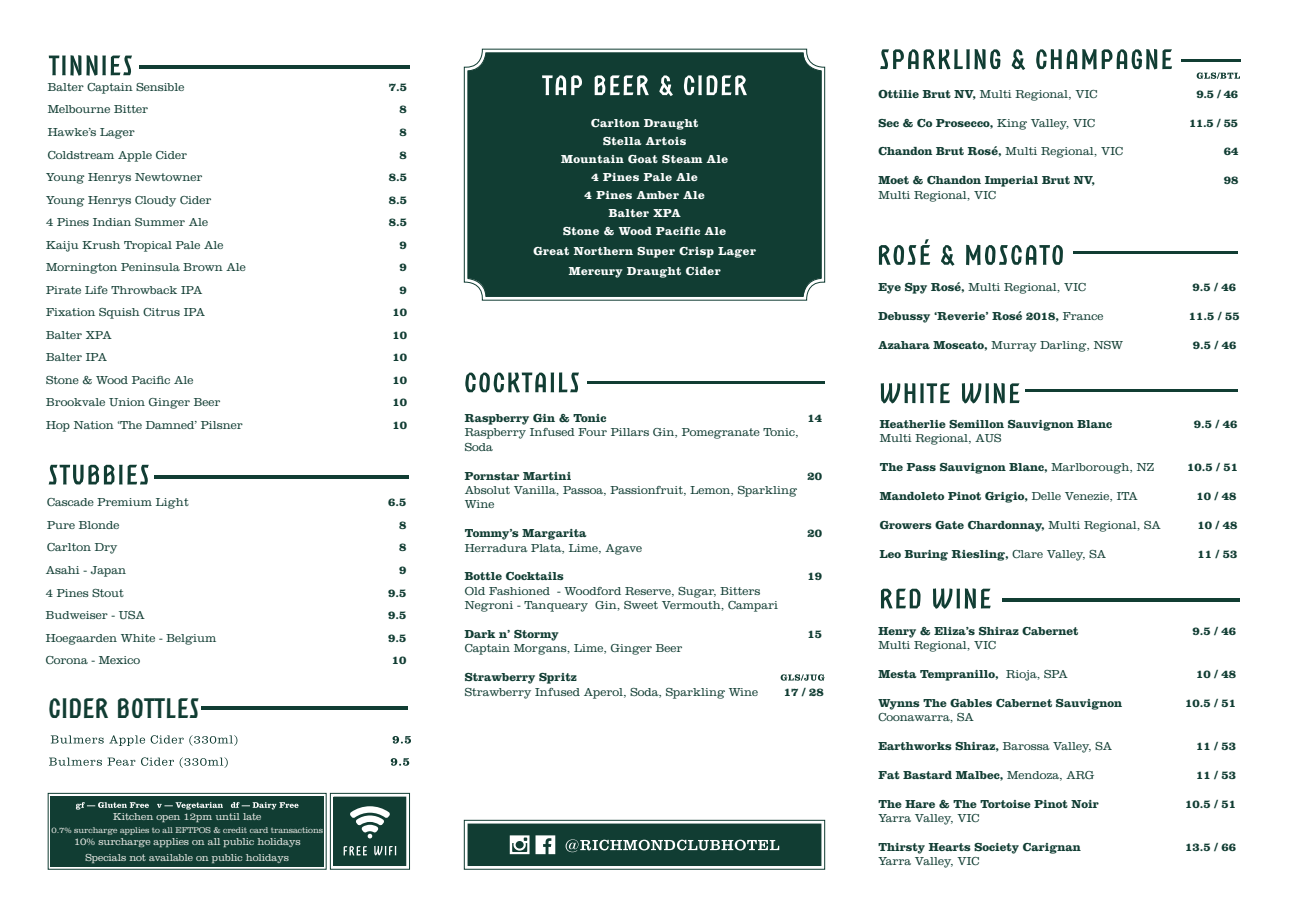
<style>
.page{position:relative;width:1289px;height:919px;background:#fff}
.page>*{position:absolute;margin:0;border:0;box-sizing:border-box;transform-origin:0 0}
.t1{font:700 25.5px "Rothenburg";color:#113d33}
.t2{font:300 12px/14.4px "Clarendon LT Std";color:#113d33}
.t3{font:700 12px "Clarendon LT Std";color:#113d33}
.t4{font:700 12px/18px "Clarendon LT Std";letter-spacing:.03em;color:#fff;text-align:center}
.t5{font:300 10.5px/16.2px "Clarendon LT Std";letter-spacing:-.01em;color:#eaeae6;text-align:center}
.t6{font:300 8.7px "Clarendon LT Std";letter-spacing:-.01em;color:#eaeae6}
.s1{font-weight:700}
.s2{font-weight:300}
</style>
<div class="page">
<svg style="left:880px;top:49px;width:292px;height:21px"></svg>
<svg style="left:463px;top:48px;width:362px;height:253px;background:#1d473d"></svg>
<div style="left:467px;top:53px;width:354px;height:244px;border:1px solid #113d33;border-radius:18px"></div>
<svg style="left:49px;top:757px;width:360px;height:10px"></svg>
<svg style="left:49px;top:464px;width:100px;height:20px"></svg>
<svg style="left:49px;top:55px;width:83px;height:21px"></svg>
<svg style="left:1196px;top:72px;width:43px;height:7px"></svg>
<svg style="left:465px;top:372px;width:114px;height:20px"></svg>
<hr style="left:140px;top:65px;width:270px;height:4px;background:#113d33">
<svg style="left:154px;top:475px;width:255px;height:3px"></svg>
<hr style="left:588px;top:381px;width:237px;height:3px;background:#113d33">
<hr style="left:1180px;top:59px;width:60px;height:3px;background:#113d33">
<svg style="left:878px;top:239px;width:184px;height:27px"></svg>
<hr style="left:1073px;top:251px;width:164px;height:3px;background:#113d33">
<svg style="left:880px;top:383px;width:139px;height:20px"></svg>
<hr style="left:1025px;top:389px;width:212px;height:3px;background:#113d33">
<svg style="left:881px;top:588px;width:109px;height:20px"></svg>
<hr style="left:1002px;top:598px;width:237px;height:3px;background:#113d33">
<svg style="left:463px;top:819px;width:362px;height:50px;background:#476861"></svg>
<svg style="left:542px;top:75px;width:205px;height:21px"></svg>
<svg style="left:780px;top:674px;width:44px;height:6px"></svg>
<svg style="left:202px;top:706px;width:206px;height:3px"></svg>
<svg style="left:47px;top:792px;width:363px;height:77px;background:#31574f"></svg>
<svg style="left:51px;top:735px;width:360px;height:11px"></svg>
<p class="t2" style="left:48px;top:80px;width:138px">Balter Captain Sensible</p>
<p class="t3" style="left:388px;top:80px;width:20px">7.5</p>
<p class="t2" style="left:48px;top:102px;width:102px">Melbourne Bitter</p>
<p class="t3" style="left:399px;top:102px;width:9px">8</p>
<p class="t2" style="left:48px;top:125px;width:89px">Hawke’s Lager</p>
<p class="t3" style="left:399px;top:125px;width:9px">8</p>
<p class="t2" style="left:48px;top:147px;width:141px">Coldstream Apple Cider</p>
<p class="t3" style="left:399px;top:147px;width:9px">8</p>
<p class="t2" style="left:46px;top:170px;width:158px">Young Henrys Newtowner</p>
<p class="t3" style="left:388px;top:170px;width:20px">8.5</p>
<p class="t2" style="left:46px;top:192px;width:167px">Young Henrys Cloudy Cider</p>
<p class="t3" style="left:388px;top:192px;width:20px">8.5</p>
<p class="t2" style="left:46px;top:215px;width:163px">4 Pines Indian Summer Ale</p>
<p class="t3" style="left:388px;top:215px;width:20px">8.5</p>
<p class="t2" style="left:46px;top:237px;width:179px">Kaiju Krush Tropical Pale Ale</p>
<p class="t3" style="left:399px;top:237px;width:9px">9</p>
<p class="t2" style="left:46px;top:260px;width:201px">Mornington Peninsula Brown Ale</p>
<p class="t3" style="left:399px;top:260px;width:9px">9</p>
<p class="t2" style="left:46px;top:282px;width:158px">Pirate Life Throwback IPA</p>
<p class="t3" style="left:399px;top:282px;width:9px">9</p>
<p class="t2" style="left:46px;top:305px;width:160px">Fixation Squish Citrus IPA</p>
<p class="t3" style="left:392px;top:305px;width:16px">10</p>
<p class="t2" style="left:46px;top:327px;width:67px">Balter XPA</p>
<p class="t3" style="left:392px;top:327px;width:16px">10</p>
<p class="t2" style="left:46px;top:350px;width:62px">Balter IPA</p>
<p class="t3" style="left:392px;top:350px;width:16px">10</p>
<p class="t2" style="left:46px;top:372px;width:149px">Stone &amp; Wood Pacific Ale</p>
<p class="t3" style="left:392px;top:372px;width:16px">10</p>
<p class="t2" style="left:46px;top:395px;width:176px">Brookvale Union Ginger Beer</p>
<p class="t3" style="left:392px;top:395px;width:16px">10</p>
<p class="t2" style="left:46px;top:417px;width:198px">Hop Nation ‘The Damned’ Pilsner</p>
<p class="t3" style="left:392px;top:417px;width:16px">10</p>
<p class="t2" style="left:47px;top:495px;width:143px">Cascade Premium Light</p>
<p class="t3" style="left:388px;top:495px;width:20px">6.5</p>
<p class="t2" style="left:47px;top:517px;width:74px">Pure Blonde</p>
<p class="t3" style="left:399px;top:517px;width:9px">8</p>
<p class="t2" style="left:47px;top:540px;width:72px">Carlton Dry</p>
<p class="t3" style="left:399px;top:540px;width:9px">8</p>
<p class="t2" style="left:46px;top:562px;width:82px">Asahi - Japan</p>
<p class="t3" style="left:399px;top:562px;width:9px">9</p>
<p class="t2" style="left:46px;top:585px;width:79px">4 Pines Stout</p>
<p class="t3" style="left:388px;top:585px;width:20px">9.5</p>
<p class="t2" style="left:46px;top:607px;width:100px">Budweiser - USA</p>
<p class="t3" style="left:388px;top:607px;width:20px">9.5</p>
<p class="t2" style="left:46px;top:630px;width:172px">Hoegaarden White - Belgium</p>
<p class="t3" style="left:388px;top:630px;width:20px">9.5</p>
<p class="t2" style="left:46px;top:652px;width:96px">Corona - Mexico</p>
<p class="t3" style="left:392px;top:652px;width:16px">10</p>
<h1 class="t1" style="left:48px;top:692px;width:153px">CIDER BOTTLES</h1>
<p class="t5" style="left:113px;top:808px;width:150px">Kitchen open 12pm until late</p>
<p class="t6" style="left:51px;top:824px;width:273px">0.7% surcharge applies to all EFTPOS &amp; credit card transactions</p>
<p class="t5" style="left:74px;top:833px;width:228px">10% surcharge applies on all public holidays<br>Specials not available on public holidays</p>
<p class="t4" style="left:561px;top:114px;width:168px">Carlton Draught<br>Stella Artois<br>Mountain Goat Steam Ale<br>4 Pines Pale Ale<br>4 Pines Amber Ale<br>Balter XPA<br>Stone &amp; Wood Pacific Ale</p>
<p class="t4" style="left:533px;top:241px;width:224px;line-height:19.5px">Great Northern Super Crisp Lager<br>Mercury Draught Cider</p>
<p class="t3" style="left:465px;top:410px;width:143px">Raspberry Gin &amp; Tonic</p>
<p class="t3" style="left:807px;top:410px;width:16px">14</p>
<p class="t2" style="left:465px;top:425px;width:335px">Raspberry Infused Four Pillars Gin, Pomegranate Tonic,<br>Soda</p>
<p class="t3" style="left:465px;top:468px;width:108px">Pornstar Martini</p>
<p class="t3" style="left:807px;top:468px;width:16px">20</p>
<p class="t2" style="left:465px;top:482px;width:334px">Absolut Vanilla, Passoa, Passionfruit, Lemon, Sparkling<br>Wine</p>
<p class="t3" style="left:465px;top:526px;width:123px">Tommy’s Margarita</p>
<p class="t3" style="left:807px;top:526px;width:16px">20</p>
<p class="t2" style="left:465px;top:540px;width:178px">Herradura Plata, Lime, Agave</p>
<p class="t3" style="left:465px;top:569px;width:100px">Bottle Cocktails</p>
<p class="t3" style="left:807px;top:569px;width:16px">19</p>
<p class="t2" style="left:465px;top:583px;width:315px">Old Fashioned - Woodford Reserve, Sugar, Bitters<br>Negroni - Tanqueary Gin, Sweet Vermouth, Campari</p>
<p class="t3" style="left:465px;top:626px;width:95px">Dark n’ Stormy</p>
<p class="t3" style="left:807px;top:626px;width:16px">15</p>
<p class="t2" style="left:465px;top:641px;width:219px">Captain Morgans, Lime, Ginger Beer</p>
<p class="t3" style="left:465px;top:670px;width:113px">Strawberry Spritz</p>
<p class="t2" style="left:465px;top:684px;width:295px">Strawberry Infused Aperol, Soda, Sparkling Wine</p>
<p class="t3" style="left:784px;top:684px;width:41px">17 / 28</p>
<p class="t2" style="left:878px;top:86px;width:220px"><span class="s1">Ottilie Brut NV,</span> Multi Regional, VIC</p>
<p class="t3" style="left:1196px;top:86px;width:43px">9.5 / 46</p>
<p class="t3" style="left:878px;top:115px;width:218px">Sec &amp; Co Prosecco, <span class="s2">King Valley, VIC</span></p>
<p class="t3" style="left:1188px;top:115px;width:51px">11.5 / 55</p>
<p class="t2" style="left:878px;top:144px;width:246px"><span class="s1">Chandon Brut Rosé,</span> Multi Regional, VIC</p>
<p class="t3" style="left:1223px;top:144px;width:16px">64</p>
<p class="t3" style="left:878px;top:173px;width:218px">Moet &amp; Chandon Imperial Brut NV,</p>
<p class="t3" style="left:1223px;top:173px;width:16px">98</p>
<p class="t2" style="left:878px;top:187px;width:119px">Multi Regional, VIC</p>
<p class="t2" style="left:878px;top:280px;width:209px"><span class="s1">Eye Spy Rosé,</span> Multi Regional, VIC</p>
<p class="t3" style="left:1192px;top:279px;width:45px">9.5 / 46</p>
<p class="t3" style="left:878px;top:308px;width:227px">Debussy ‘Reverie’ Rosé 2018, <span class="s2">France</span></p>
<p class="t3" style="left:1188px;top:308px;width:52px">11.5 / 55</p>
<p class="t2" style="left:878px;top:337px;width:246px"><span class="s1">Azahara Moscato,</span> Murray Darling, NSW</p>
<p class="t3" style="left:1192px;top:337px;width:45px">9.5 / 46</p>
<p class="t3" style="left:879px;top:416px;width:234px">Heatherlie Semillon Sauvignon Blanc</p>
<p class="t3" style="left:1193px;top:416px;width:45px">9.5 / 46</p>
<p class="t2" style="left:879px;top:431px;width:123px">Multi Regional, AUS</p>
<p class="t3" style="left:879px;top:460px;width:276px">The Pass Sauvignon Blanc, <span class="s2">Marlborough, NZ</span></p>
<p class="t3" style="left:1187px;top:460px;width:52px">10.5 / 51</p>
<p class="t3" style="left:879px;top:488px;width:259px">Mandoleto Pinot Grigio, <span class="s2">Delle Venezie, ITA</span></p>
<p class="t3" style="left:1196px;top:488px;width:41px">10 / 48</p>
<p class="t3" style="left:879px;top:517px;width:282px">Growers Gate Chardonnay, <span class="s2">Multi Regional, SA</span></p>
<p class="t3" style="left:1197px;top:517px;width:41px">10 / 48</p>
<p class="t3" style="left:879px;top:546px;width:228px">Leo Buring Riesling, <span class="s2">Clare Valley, SA</span></p>
<p class="t3" style="left:1197px;top:546px;width:41px">11 / 53</p>
<p class="t3" style="left:878px;top:623px;width:202px">Henry &amp; Eliza’s Shiraz Cabernet</p>
<p class="t3" style="left:1192px;top:623px;width:45px">9.5 / 46</p>
<p class="t2" style="left:878px;top:638px;width:119px">Multi Regional, VIC</p>
<p class="t3" style="left:878px;top:666px;width:191px">Mesta Tempranillo, <span class="s2">Rioja, SPA</span></p>
<p class="t3" style="left:1195px;top:666px;width:41px">10 / 48</p>
<p class="t3" style="left:878px;top:695px;width:245px">Wynns The Gables Cabernet Sauvignon</p>
<p class="t3" style="left:1184px;top:695px;width:52px">10.5 / 51</p>
<p class="t2" style="left:878px;top:710px;width:97px">Coonawarra, SA</p>
<p class="t3" style="left:878px;top:738px;width:235px">Earthworks Shiraz, <span class="s2">Barossa Valley, SA</span></p>
<p class="t3" style="left:1195px;top:738px;width:41px">11 / 53</p>
<p class="t3" style="left:878px;top:767px;width:217px">Fat Bastard Malbec, <span class="s2">Mendoza, ARG</span></p>
<p class="t3" style="left:1195px;top:767px;width:41px">11 / 53</p>
<p class="t3" style="left:878px;top:796px;width:222px">The Hare &amp; The Tortoise Pinot Noir</p>
<p class="t3" style="left:1184px;top:796px;width:52px">10.5 / 51</p>
<p class="t2" style="left:878px;top:811px;width:103px">Yarra Valley, VIC</p>
<p class="t3" style="left:878px;top:839px;width:204px">Thirsty Hearts Society Carignan</p>
<p class="t3" style="left:1184px;top:839px;width:52px">13.5 / 66</p>
<p class="t2" style="left:878px;top:854px;width:103px">Yarra Valley, VIC</p>
</div>
